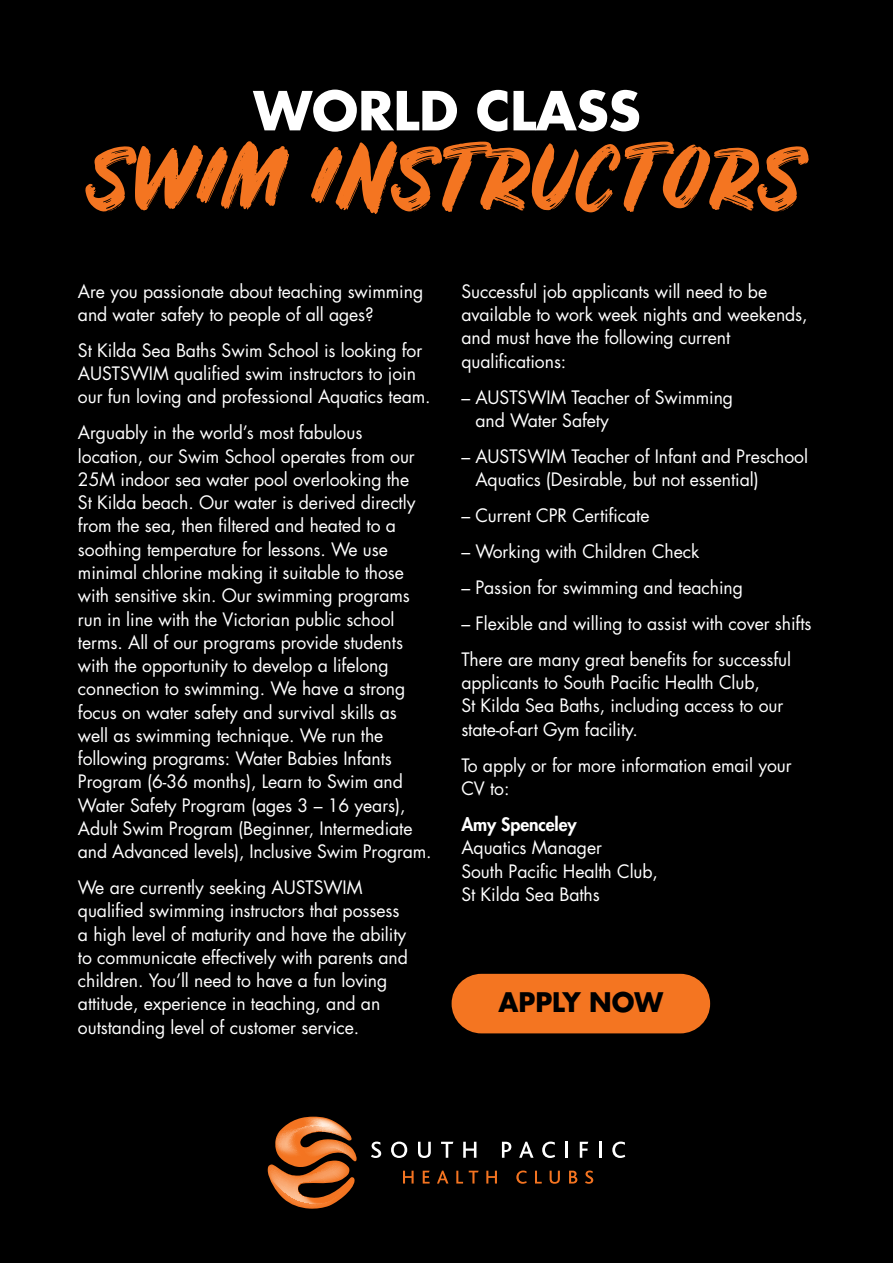
<style>
.page{position:relative;width:893px;height:1263px;background:#000}
.page>*{position:absolute;margin:0;border:0;box-sizing:border-box;transform-origin:0 0}
.t1{font:81.9px "Rustico";letter-spacing:.01em;color:#f47521}
.t2{font:700 52.35px "Futura Std";letter-spacing:-.005em;color:#fff}
.t3{font:700 26.25px "Futura Std";letter-spacing:-.005em;color:#000}
.t4{font:18px/23.2px "Futura Std";letter-spacing:-.005em;color:#fff}
.t5{font:800 18px "Futura Std";letter-spacing:-.005em;color:#fff}
</style>
<div class="page">
<svg style="left:268px;top:1117px;width:89px;height:92px"></svg>
<svg style="left:371px;top:1141px;width:10px;height:17px"></svg>
<svg style="left:391px;top:1141px;width:16px;height:17px"></svg>
<svg style="left:418px;top:1142px;width:13px;height:16px"></svg>
<svg style="left:441px;top:1142px;width:12px;height:16px"></svg>
<svg style="left:463px;top:1142px;width:13px;height:16px"></svg>
<svg style="left:502px;top:1142px;width:9px;height:16px"></svg>
<svg style="left:519px;top:1142px;width:14px;height:16px"></svg>
<svg style="left:542px;top:1141px;width:13px;height:17px"></svg>
<svg style="left:566px;top:1142px;width:2px;height:16px"></svg>
<svg style="left:580px;top:1142px;width:8px;height:16px"></svg>
<hr style="left:599px;top:1142px;width:3px;height:16px;background:#fff">
<svg style="left:612px;top:1141px;width:13px;height:17px"></svg>
<svg style="left:403px;top:1171px;width:11px;height:12px"></svg>
<svg style="left:423px;top:1171px;width:7px;height:12px"></svg>
<svg style="left:437px;top:1170px;width:11px;height:13px"></svg>
<svg style="left:456px;top:1171px;width:7px;height:12px"></svg>
<svg style="left:469px;top:1171px;width:10px;height:12px"></svg>
<svg style="left:486px;top:1171px;width:11px;height:12px"></svg>
<svg style="left:516px;top:1170px;width:11px;height:14px"></svg>
<svg style="left:535px;top:1171px;width:7px;height:12px"></svg>
<svg style="left:550px;top:1171px;width:10px;height:13px"></svg>
<svg style="left:569px;top:1171px;width:8px;height:12px"></svg>
<svg style="left:585px;top:1170px;width:8px;height:14px"></svg>
<div style="left:452px;top:974px;width:258px;height:59px;background:#f47521;border-radius:30px"></div>
<h2 class="t2" style="left:254px;top:76px;width:389px">WORLD CLASS</h2>
<h1 class="t1" style="left:88px;top:129px;width:716px">SWIM INSTRUCTORS</h1>
<p class="t4" style="left:78px;top:280px;width:347px">Are you passionate about teaching swimming and water safety to people of all ages?</p>
<p class="t4" style="left:78px;top:339px;width:354px">St Kilda Sea Baths Swim School is looking for<br>AUSTSWIM qualified swim instructors to join our fun loving and professional Aquatics team.</p>
<p class="t4" style="left:78px;top:421px;width:355px">Arguably in the world’s most fabulous location, our Swim School operates from our 25M indoor sea water pool overlooking the<br>St Kilda beach. Our water is derived directly from the sea, then filtered and heated to a soothing temperature for lessons. We use minimal chlorine making it suitable to those with sensitive skin. Our swimming programs run in line with the Victorian public school terms. All of our programs provide students with the opportunity to develop a lifelong connection to swimming. We have a strong focus on water safety and survival skills as well as swimming technique. We run the following programs: Water Babies Infants Program (6-36 months), Learn to Swim and Water Safety Program (ages 3 – 16 years), Adult Swim Program (Beginner, Intermediate and Advanced levels), Inclusive Swim Program.</p>
<p class="t4" style="left:78px;top:876px;width:332px">We are currently seeking AUSTSWIM qualified swimming instructors that possess a high level of maturity and have the ability to communicate effectively with parents and children. You’ll need to have a fun loving attitude, experience in teaching, and an outstanding level of customer service.</p>
<p class="t4" style="left:461px;top:280px;width:348px">Successful job applicants will need to be available to work week nights and weekends, and must have the following current qualifications:</p>
<p class="t4" style="left:475px;top:386px;width:259px;text-indent:-14px">– AUSTSWIM Teacher of Swimming and Water Safety</p>
<p class="t4" style="left:475px;top:445px;width:334px;text-indent:-14px">– AUSTSWIM Teacher of Infant and Preschool<br>Aquatics (Desirable, but not essential)</p>
<p class="t4" style="left:461px;top:504px;width:190px">– Current CPR Certificate</p>
<p class="t4" style="left:461px;top:540px;width:239px">– Working with Children Check</p>
<p class="t4" style="left:461px;top:576px;width:283px">– Passion for swimming and teaching</p>
<p class="t4" style="left:461px;top:605px;width:352px;line-height:36px">– Flexible and willing to assist with cover shifts<br>There are many great benefits for successful</p>
<p class="t4" style="left:461px;top:671px;width:324px">applicants to South Pacific Health Club,<br>St Kilda Sea Baths, including access to our state-of-art Gym facility.</p>
<p class="t4" style="left:461px;top:754px;width:332px">To apply or for more information email your<br>CV to:</p>
<p class="t5" style="left:461px;top:813px;width:117px">Amy Spenceley</p>
<p class="t4" style="left:461px;top:836px;width:198px">Aquatics Manager<br>South Pacific Health Club,<br>St Kilda Sea Baths</p>
<h3 class="t3" style="left:499px;top:985px;width:166px">APPLY NOW</h3>
</div>
